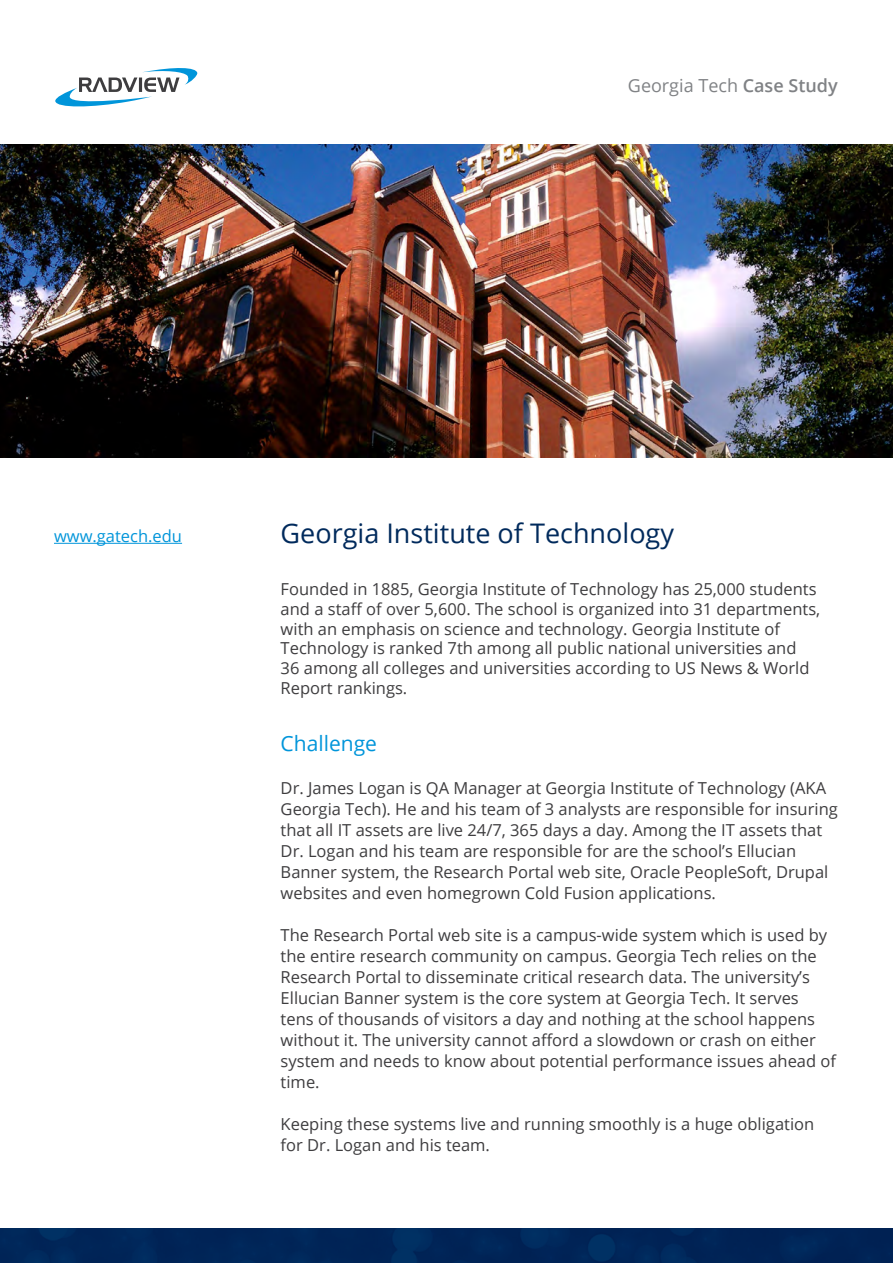
<style>
.page{position:relative;width:893px;height:1263px;background:#fff}
.page>*{position:absolute;margin:0;border:0;box-sizing:border-box;transform-origin:0 0}
.t1{font:27px "Open Sans";color:#002a5c}
.t2{font:21px "Open Sans";color:#0095da}
.t3{font:18px "Open Sans";color:#808285}
.t4{font:16.5px/21px "Open Sans";color:#3e3d3f}
.t5{font:16.5px "Open Sans";color:#0095da}
.s1{font-weight:600}
</style>
<div class="page">
<img style="left:0;top:1229px;width:893px;height:34px">
<hr style="left:54px;top:543px;width:128px;height:1px;background:#0095da">
<img style="left:0;top:145px;width:893px;height:312px">
<svg style="left:55px;top:68px;width:143px;height:39px"></svg>
<p class="t3" style="left:628px;top:73px;width:211px">Georgia Tech <span class="s1">Case Study</span></p>
<p class="t5" style="left:54px;top:525px;width:130px">www.gatech.edu</p>
<h1 class="t1" style="left:281px;top:514px;width:395px">Georgia Institute of Technology</h1>
<p class="t4" style="left:281px;top:579px;width:541px;line-height:19.8px">Founded in 1885, Georgia Institute of Technology has 25,000 students and a staff of over 5,600. The school is organized into 31 departments, with an emphasis on science and technology. Georgia Institute of Technology is ranked 7th among all public national universities and<br>36 among all colleges and universities according to US News &amp; World Report rankings.</p>
<p class="t2" style="left:281px;top:729px;width:98px">Challenge</p>
<p class="t4" style="left:281px;top:777px;width:559px">Dr. James Logan is QA Manager at Georgia Institute of Technology (AKA Georgia Tech). He and his team of 3 analysts are responsible for insuring that all IT assets are live 24/7, 365 days a day. Among the IT assets that Dr. Logan and his team are responsible for are the school’s Ellucian Banner system, the Research Portal web site, Oracle PeopleSoft, Drupal websites and even homegrown Cold Fusion applications.</p>
<p class="t4" style="left:281px;top:924px;width:557px">The Research Portal web site is a campus-wide system which is used by the entire research community on campus. Georgia Tech relies on the Research Portal to disseminate critical research data. The university’s Ellucian Banner system is the core system at Georgia Tech. It serves<br>tens of thousands of visitors a day and nothing at the school happens without it. The university cannot afford a slowdown or crash on either system and needs to know about potential performance issues ahead of time.</p>
<p class="t4" style="left:281px;top:1113px;width:535px">Keeping these systems live and running smoothly is a huge obligation for Dr. Logan and his team.</p>
</div>
